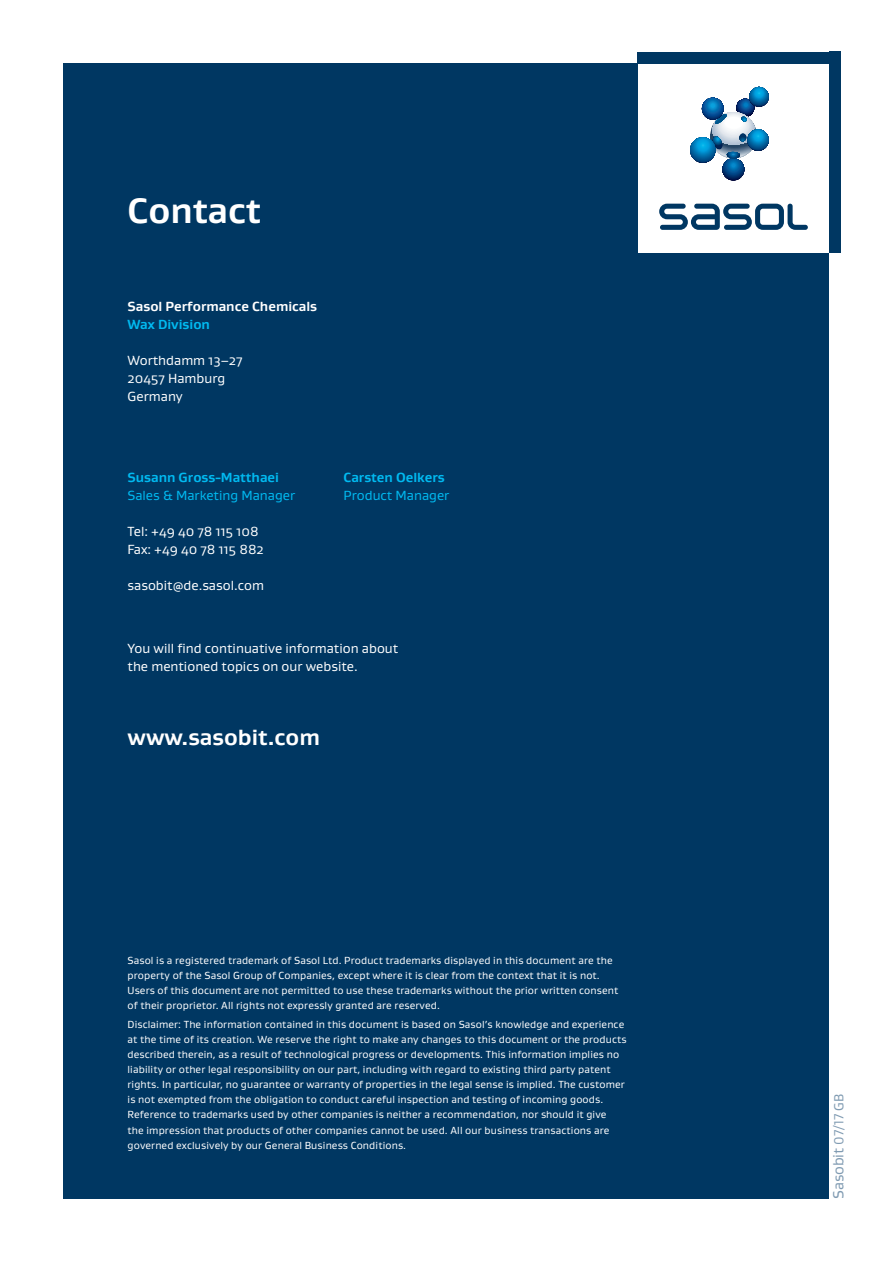
<style>
.page{position:relative;width:893px;height:1263px;background:#fff}
.page>*{position:absolute;margin:0;border:0;box-sizing:border-box;transform-origin:0 0}
.t1{font:700 36px "Gustan";color:#fff}
.t2{font:700 22.5px "Gustan";color:#fff}
.t3{font:15px "Gustan";color:#809bb2}
.t4{font:13.5px/18px "Gustan";color:#fff}
.t5{font:700 13.5px "Gustan";color:#00baf1}
.t6{font:13.5px "Gustan";color:#00baf1}
.t7{font:700 13.5px "Gustan";color:#fff}
.t8{font:10.5px/15px "Gustan";letter-spacing:.01em;color:#fff}
.s1{font-size:13.5px}
</style>
<div class="page">
<div style="left:64px;top:64px;width:765px;height:1135px;background:#003762"></div>
<div style="left:638px;top:64px;width:191px;height:189px;background:#fff"></div>
<svg style="left:690px;top:87px;width:79px;height:93px"></svg>
<svg style="left:659px;top:204px;width:149px;height:26px"></svg>
<div style="left:829px;top:52px;width:12px;height:201px;background:#003762"></div>
<div style="left:638px;top:52px;width:203px;height:12px;background:#003762"></div>
<h1 class="t1" style="left:128px;top:187px;width:135px">Contact</h1>
<p class="t7" style="left:128px;top:298px;width:191px">Sasol Performance Chemicals</p>
<p class="t5" style="left:128px;top:316px;width:84px">Wax Division</p>
<p class="t4" style="left:128px;top:351px;width:116px">Worthdamm 13–27<br>20457 Hamburg<br>Germany</p>
<p class="t5" style="left:128px;top:469px;width:153px">Susann Gross-Matthaei</p>
<p class="t5" style="left:344px;top:469px;width:103px">Carsten Oelkers</p>
<p class="t6" style="left:128px;top:487px;width:169px">Sales &amp; Marketing Manager</p>
<p class="t6" style="left:344px;top:487px;width:107px">Product Manager</p>
<p class="t4" style="left:128px;top:522px;width:138px">Tel: +49 40 78 115 108<br>Fax: +49 40 78 115 882</p>
<p class="t4" style="left:128px;top:576px;width:138px">sasobit@de.sasol.com</p>
<p class="t4" style="left:128px;top:639px;width:272px">You will find continuative information about the mentioned topics on our website.</p>
<h2 class="t2" style="left:128px;top:722px;width:194px">www.sasobit.com</h2>
<p class="t8" style="left:128px;top:952px;width:492px">Sasol is a registered trademark of Sasol Ltd. Product trademarks displayed in this document are the property of the Sasol Group of Companies, except where it is clear from the context that it is not.<br>Users of this document are not permitted to use these trademarks without the prior written consent of their proprietor. All rights not expressly granted are reserved.</p>
<p class="t8" style="left:128px;top:1017px;width:501px">Disclaimer: The information contained in this document is based on Sasol’s knowledge and experience at the time of its creation. We reserve the right to make any changes to this document or the products described therein, as a result of technological progress or developments. This information implies no liability or other legal responsibility on our part, including with regard to existing third party patent rights. In particular, no guarantee or warranty of properties in the legal sense is implied. The customer is not exempted from the obligation to conduct careful inspection and testing of incoming goods.<br>Reference to trademarks used by other companies is neither a recommendation, nor should it give<br>the impression that products of other companies cannot be used. All our business transactions are governed exclusively by our General Business Conditions.</p>
<h3 class="t3" style="left:829px;top:1199px;width:106px;rotate:-90deg">Sasobit <span class="s1">07/17 GB</span></h3>
</div>
